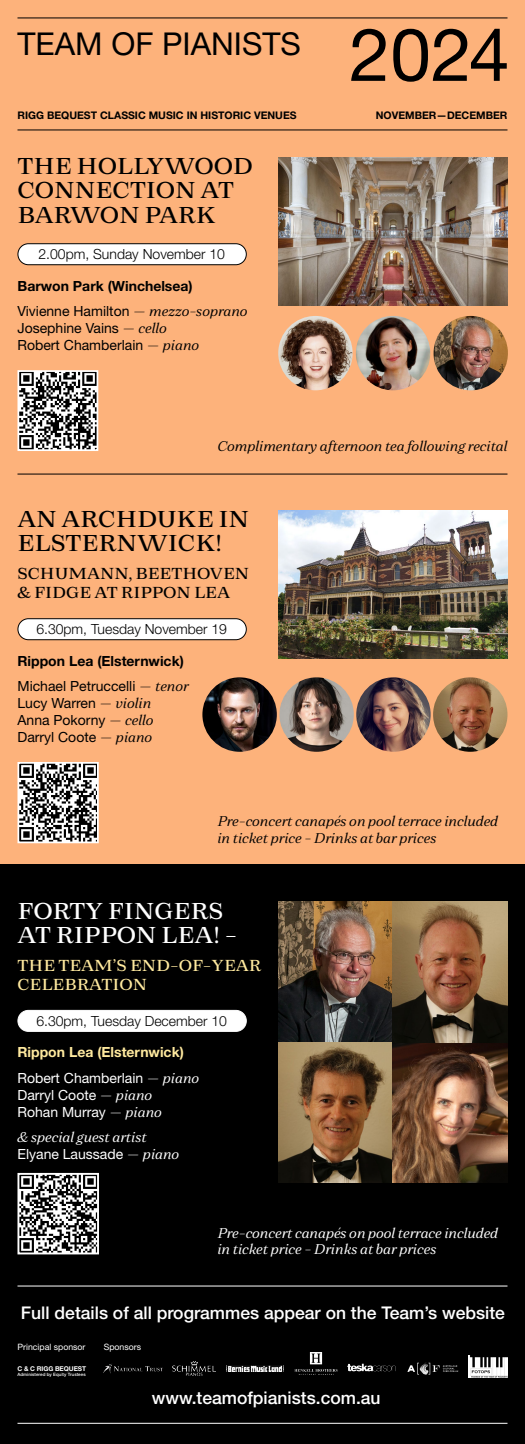
<style>
.page{position:relative;width:525px;height:1444px;background:#fff}
.page>*{position:absolute;margin:0;border:0;box-sizing:border-box;transform-origin:0 0}
.t1{font:73.41px "Helvetica Neue";color:#000}
.t2{font:31.5px "Helvetica Neue";color:#000}
.t3{font:22.75px/24.5px "Zeit";color:#000}
.t4{font:22.75px/24.5px "Zeit";color:#fff}
.t5{font:500 17.5px "Helvetica Neue";color:#fff}
.t6{font:15.75px/18.9px "Zeit";color:#000}
.t7{font:15.75px/18.9px "Zeit";color:#ffea9f}
.t8{font:italic 300 14px/16.8px "Zeit";color:#000}
.t9{font:700 14px/25.6px "Helvetica Neue";color:#000}
.t10{font:14px/16.8px "Helvetica Neue";color:#000}
.t11{font:italic 300 14px/16.8px "Zeit";color:#fff}
.t12{font:300 14px "Helvetica Neue";color:#000}
.t13{font:14px/16.8px "Helvetica Neue";color:#fff}
.t14{font:700 14px/25.6px "Helvetica Neue";color:#ffea9f}
.t15{font:700 10.5px "Helvetica Neue";color:#000}
.t16{font:8.75px "Helvetica Neue";color:#fff}
.t17{font:700 6.56px "Helvetica Neue";letter-spacing:-.01em;color:#fff}
.t18{font:500 4.46px "Helvetica Neue";letter-spacing:.01em;color:#fff}
.s1{font-weight:400}
.s2{font-family:"Zeit";font-weight:300;font-style:italic}
.s3{font-weight:400;color:#fff}
.s4{font-family:"Zeit";font-weight:300;font-style:italic;color:#fff}
</style>
<div class="page">
<div style="left:0;top:0;width:525px;height:864px;background:#fdb27b"></div>
<div style="left:0;top:864px;width:525px;height:580px;background:#000"></div>
<div style="left:18px;top:244px;width:228px;height:21px;background:#fff;border-radius:10px"></div>
<div style="left:18px;top:243px;width:229px;height:22px;border:1px solid #000;border-radius:10px"></div>
<svg style="left:17px;top:370px;width:82px;height:81px"></svg>
<div style="left:18px;top:619px;width:228px;height:21px;background:#fff;border-radius:10px"></div>
<div style="left:18px;top:618px;width:229px;height:22px;border:1px solid #000;border-radius:10px"></div>
<svg style="left:17px;top:762px;width:82px;height:82px"></svg>
<div style="left:18px;top:1010px;width:228px;height:21px;background:#fff;border-radius:10px"></div>
<div style="left:18px;top:1010px;width:229px;height:22px;border:1px solid #fff;border-radius:10px"></div>
<svg style="left:17px;top:1172px;width:82px;height:83px"></svg>
<img style="left:278px;top:157px;width:230px;height:149px">
<img style="left:278px;top:510px;width:230px;height:149px">
<hr style="left:18px;top:1285px;width:490px;height:1px;background:#fff">
<hr style="left:18px;top:1423px;width:490px;height:1px;background:#fff">
<img style="left:227px;top:1365px;width:57px;height:6px">
<svg style="left:407px;top:1362px;width:51px;height:12px"></svg>
<img style="left:469px;top:1355px;width:38px;height:23px">
<img style="left:104px;top:1364px;width:59px;height:10px">
<img style="left:348px;top:1363px;width:48px;height:9px">
<img style="left:173px;top:1362px;width:42px;height:13px">
<img style="left:294px;top:1352px;width:44px;height:22px">
<hr style="left:18px;top:18px;width:490px;height:1px;background:#000">
<hr style="left:18px;top:130px;width:490px;height:1px;background:#000">
<hr style="left:18px;top:474px;width:490px;height:1px;background:#000">
<img style="left:278px;top:316px;width:75px;height:74px;border-radius:37px">
<img style="left:356px;top:316px;width:74px;height:74px;border-radius:37px">
<img style="left:434px;top:316px;width:74px;height:74px;border-radius:37px">
<img style="left:279px;top:677px;width:75px;height:75px;border-radius:37px">
<img style="left:202px;top:677px;width:75px;height:75px;border-radius:37px">
<img style="left:356px;top:677px;width:75px;height:75px;border-radius:37px">
<img style="left:433px;top:677px;width:75px;height:75px;border-radius:37px">
<img style="left:278px;top:902px;width:229px;height:280px">
<h2 class="t2" style="left:18px;top:25px;width:285px">TEAM OF PIANISTS</h2>
<h1 class="t1" style="left:349px;top:11px;width:162px">2024</h1>
<p class="t15" style="left:18px;top:108px;width:281px">RIGG BEQUEST CLASSIC MUSIC IN HISTORIC VENUES</p>
<p class="t15" style="left:376px;top:108px;width:133px">NOVEMBER—DECEMBER</p>
<h3 class="t3" style="left:18px;top:153px;width:237px">THE HOLLYWOOD<br>CONNECTION AT<br>BARWON PARK</h3>
<p class="t12" style="left:38px;top:245px;width:188px">2.00pm, Sunday November 10</p>
<p class="t9" style="left:18px;top:273px;width:232px">Barwon Park (Winchelsea)<br><span class="s1">Vivienne Hamilton</span> <span class="s2">— mezzo-soprano</span></p>
<p class="t10" style="left:18px;top:319px;width:183px">Josephine Vains <span class="s2">— cello<br></span>Robert Chamberlain <span class="s2">— piano</span></p>
<p class="t8" style="left:217px;top:438px;width:292px">Complimentary afternoon tea following recital</p>
<h3 class="t3" style="left:18px;top:506px;width:233px">AN ARCHDUKE IN<br>ELSTERNWICK!</h3>
<p class="t6" style="left:18px;top:564px;width:233px">SCHUMANN, BEETHOVEN &amp; FIDGE AT RIPPON LEA</p>
<p class="t12" style="left:36px;top:620px;width:192px">6.30pm, Tuesday November 19</p>
<p class="t9" style="left:18px;top:648px;width:173px">Rippon Lea (Elsternwick)<br><span class="s1">Michael Petruccelli</span> <span class="s2">— tenor</span></p>
<p class="t10" style="left:18px;top:694px;width:138px">Lucy Warren <span class="s2">— violin<br></span>Anna Pokorny <span class="s2">— cello<br></span>Darryl Coote <span class="s2">— piano</span></p>
<p class="t8" style="left:217px;top:813px;width:282px">Pre-concert canapés on pool terrace included in ticket price - Drinks at bar prices</p>
<h3 class="t4" style="left:18px;top:898px;width:221px">FORTY FINGERS<br>AT RIPPON LEA! -</h3>
<p class="t7" style="left:18px;top:955px;width:245px">THE TEAM’S END-OF-YEAR<br>CELEBRATION</p>
<p class="t12" style="left:36px;top:1012px;width:192px">6.30pm, Tuesday December 10</p>
<p class="t14" style="left:18px;top:1039px;width:183px">Rippon Lea (Elsternwick)<br><span class="s3">Robert Chamberlain</span> <span class="s4">— piano</span></p>
<p class="t13" style="left:18px;top:1086px;width:146px">Darryl Coote <span class="s2">— piano<br></span>Rohan Murray <span class="s2">— piano</span></p>
<p class="t11" style="left:18px;top:1129px;width:131px">&amp; special guest artist</p>
<p class="t13" style="left:18px;top:1145px;width:163px">Elyane Laussade <span class="s2">— piano</span></p>
<p class="t11" style="left:217px;top:1224px;width:282px">Pre-concert canapés on pool terrace included in ticket price - Drinks at bar prices</p>
<p class="t5" style="left:21px;top:1302px;width:486px">Full details of all programmes appear on the Team’s website</p>
<p class="t16" style="left:18px;top:1341px;width:70px">Principal sponsor</p>
<p class="t16" style="left:104px;top:1341px;width:39px">Sponsors</p>
<p class="t17" style="left:18px;top:1364px;width:70px">C &amp; C RIGG BEQUEST</p>
<p class="t18" style="left:18px;top:1372px;width:70px">Administered by Equity Trustees</p>
<p class="t5" style="left:152px;top:1387px;width:230px">www.teamofpianists.com.au</p>
</div>
